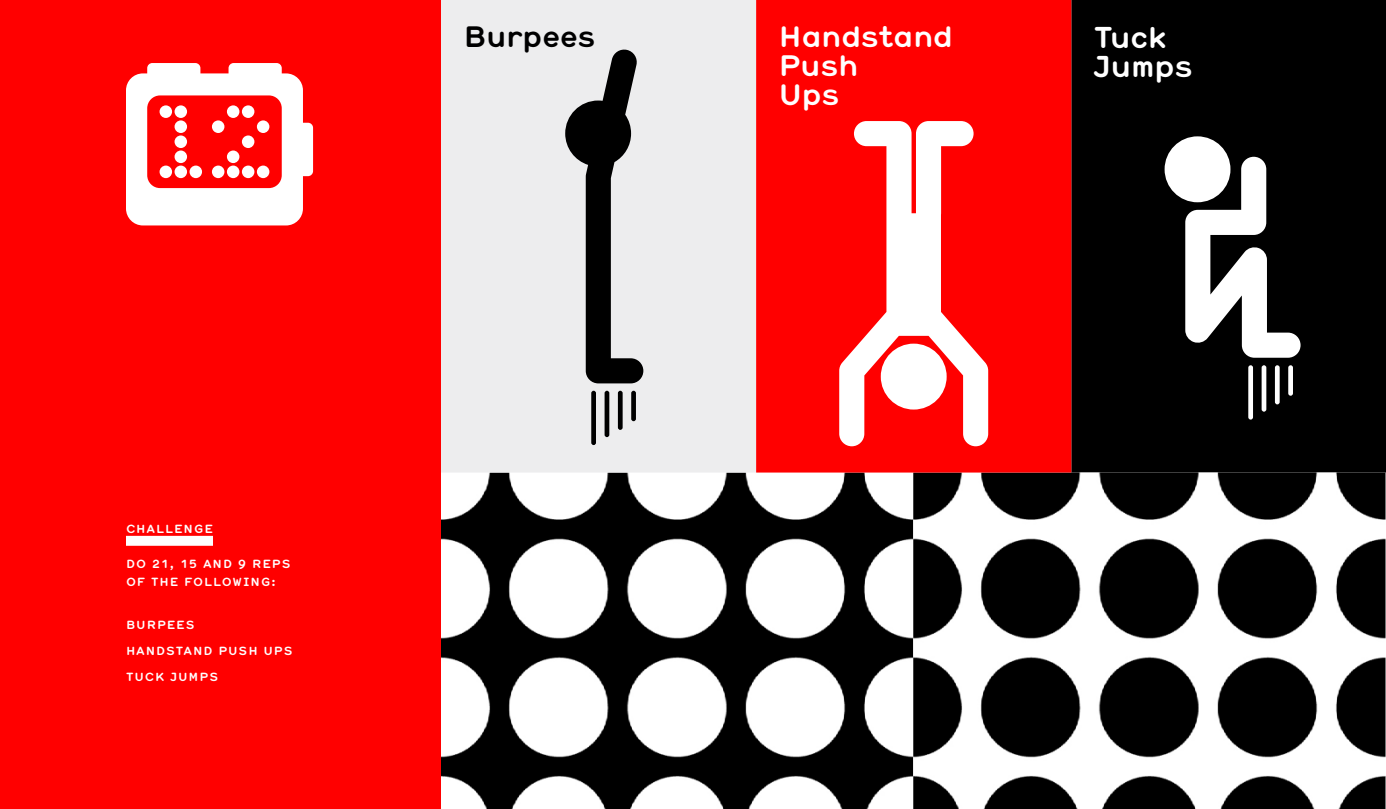
<style>
.page{position:relative;width:1386px;height:809px;background:#fff}
.page>*{position:absolute;margin:0;border:0;box-sizing:border-box;transform-origin:0 0}
.t1{font:700 29.22px/29.2px "Hermes";letter-spacing:-.025em;color:#fff}
.t2{font:700 28.7px/28.7px "Hermes";letter-spacing:-.03em;color:#fff}
.t3{font:700 28.53px "Hermes";letter-spacing:-.03em;color:#000}
.t4{font:700 11.55px/17.5px "Hermes";letter-spacing:.075em;color:#fff}
</style>
<div class="page">
<div style="left:0;top:0;width:441px;height:808px;background:#f00"></div>
<div style="left:126px;top:536px;width:87px;height:9px;background:#fff"></div>
<div style="left:1071px;top:0;width:315px;height:472px;background:#000"></div>
<div style="left:1165px;top:136px;width:65px;height:66px;background:#fff;border-radius:50%"></div>
<svg style="left:1185px;top:157px;width:116px;height:201px"></svg>
<div style="left:1248px;top:365px;width:5px;height:54px;background:#fff;border-radius:2px"></div>
<hr style="left:1262px;top:365px;width:4px;height:46px;background:#fff;border-radius:2px">
<div style="left:1275px;top:365px;width:5px;height:39px;background:#fff;border-radius:2px"></div>
<div style="left:1288px;top:365px;width:5px;height:30px;background:#fff;border-radius:2px"></div>
<img style="left:441px;top:472px;width:945px;height:336px">
<div style="left:441px;top:0;width:315px;height:472px;background:#ededee"></div>
<svg style="left:565px;top:49px;width:78px;height:334px"></svg>
<div style="left:591px;top:391px;width:5px;height:54px;background:#000;border-radius:2px"></div>
<hr style="left:605px;top:391px;width:4px;height:46px;background:#000;border-radius:2px">
<div style="left:618px;top:391px;width:5px;height:39px;background:#000;border-radius:2px"></div>
<div style="left:631px;top:391px;width:5px;height:30px;background:#000;border-radius:2px"></div>
<div style="left:756px;top:0;width:315px;height:472px;background:#f00"></div>
<svg style="left:839px;top:121px;width:149px;height:325px"></svg>
<div style="left:881px;top:343px;width:66px;height:66px;background:#fff;border-radius:50%"></div>
<svg style="left:126px;top:63px;width:187px;height:162px"></svg>
<div style="left:175px;top:120px;width:12px;height:13px;background:#fff;border-radius:50%"></div>
<div style="left:212px;top:165px;width:12px;height:13px;background:#fff;border-radius:50%"></div>
<div style="left:175px;top:105px;width:12px;height:13px;background:#fff;border-radius:50%"></div>
<div style="left:190px;top:165px;width:12px;height:13px;background:#fff;border-radius:50%"></div>
<div style="left:160px;top:105px;width:12px;height:13px;background:#fff;border-radius:50%"></div>
<div style="left:160px;top:165px;width:12px;height:13px;background:#fff;border-radius:50%"></div>
<div style="left:175px;top:165px;width:12px;height:13px;background:#fff;border-radius:50%"></div>
<div style="left:175px;top:150px;width:12px;height:13px;background:#fff;border-radius:50%"></div>
<div style="left:175px;top:135px;width:12px;height:13px;background:#fff;border-radius:50%"></div>
<div style="left:227px;top:165px;width:12px;height:13px;background:#fff;border-radius:50%"></div>
<div style="left:242px;top:135px;width:12px;height:13px;background:#fff;border-radius:50%"></div>
<div style="left:257px;top:165px;width:12px;height:13px;background:#fff;border-radius:50%"></div>
<div style="left:242px;top:105px;width:12px;height:13px;background:#fff;border-radius:50%"></div>
<div style="left:257px;top:120px;width:12px;height:13px;background:#fff;border-radius:50%"></div>
<div style="left:242px;top:165px;width:12px;height:13px;background:#fff;border-radius:50%"></div>
<div style="left:227px;top:150px;width:12px;height:13px;background:#fff;border-radius:50%"></div>
<div style="left:212px;top:120px;width:12px;height:13px;background:#fff;border-radius:50%"></div>
<div style="left:227px;top:105px;width:12px;height:13px;background:#fff;border-radius:50%"></div>
<p class="t4" style="left:126px;top:519px;width:89px">CHALLENGE</p>
<p class="t4" style="left:126px;top:554px;width:166px">DO 21, 15 AND 9 REPS<br>OF THE FOLLOWING:</p>
<p class="t4" style="left:126px;top:615px;width:70px">BURPEES</p>
<p class="t4" style="left:126px;top:641px;width:168px">HANDSTAND PUSH UPS</p>
<p class="t4" style="left:126px;top:667px;width:94px">TUCK JUMPS</p>
<h3 class="t3" style="left:463px;top:17px;width:134px">Burpees</h3>
<h2 class="t2" style="left:779px;top:21px;width:176px">Handstand<br>Push<br>Ups</h2>
<h1 class="t1" style="left:1094px;top:21px;width:101px">Tuck<br>Jumps</h1>
</div>
